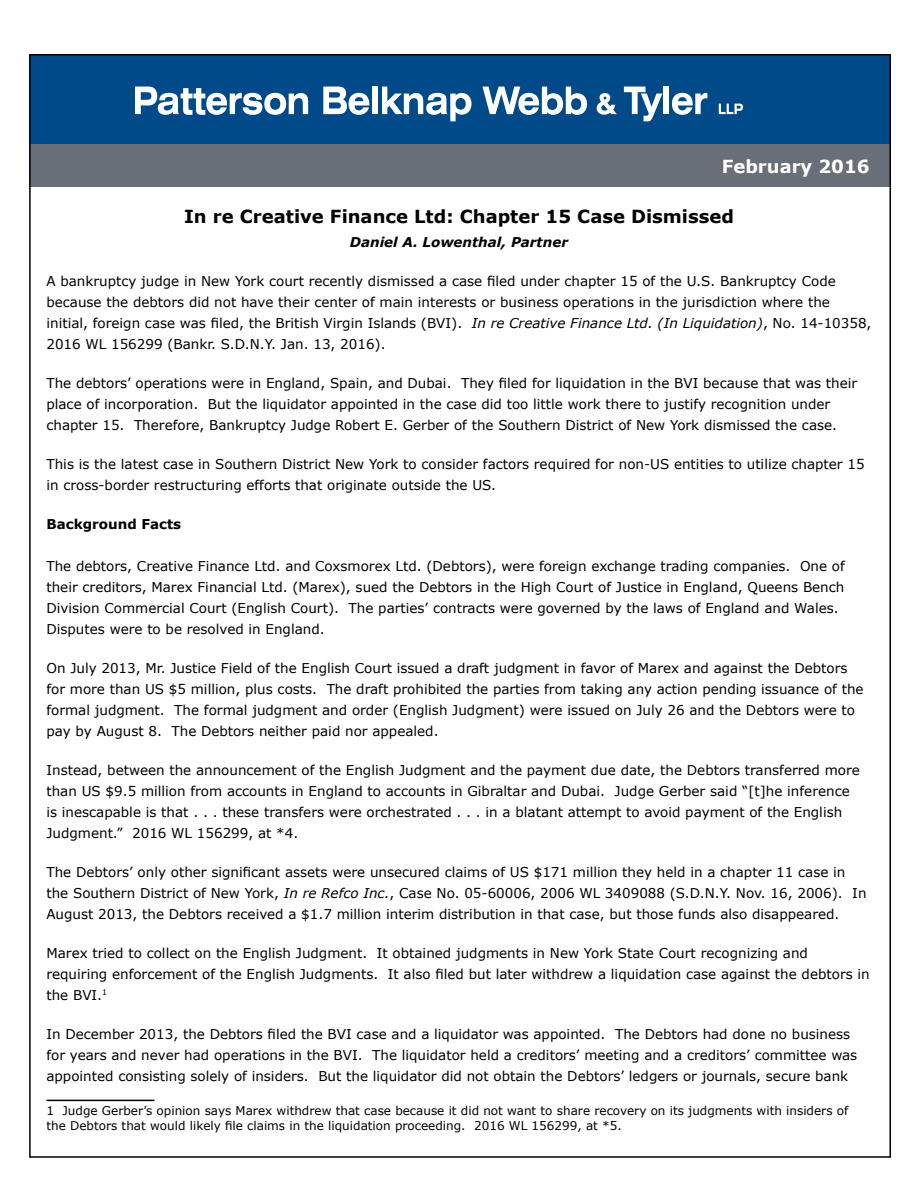
<style>
.page{position:relative;width:918px;height:1188px;background:#fff}
.page>*{position:absolute;margin:0;border:0;box-sizing:border-box;transform-origin:0 0}
.t1{font:700 18px "Verdana";color:#000}
.t2{font:700 18px "Verdana";color:#fff}
.t3{font:13.5px/21px "Verdana";color:#000}
.t4{font:italic 700 13.5px "Verdana";color:#000}
.t5{font:700 13.5px "Verdana";color:#000}
.t6{font:12px/15px "Verdana";color:#000}
.s1{font-style:italic}
</style>
<div class="page">
<div style="left:29px;top:54px;width:862px;height:106px;background:#004a8a"></div>
<div style="left:29px;top:145px;width:862px;height:42px;background:#696f78"></div>
<svg style="left:135px;top:87px;width:173px;height:28px"></svg>
<svg style="left:323px;top:87px;width:46px;height:28px"></svg>
<div style="left:372px;top:87px;width:6px;height:27px;background:#fff"></div>
<svg style="left:382px;top:87px;width:90px;height:34px"></svg>
<svg style="left:482px;top:87px;width:105px;height:28px"></svg>
<svg style="left:597px;top:93px;width:20px;height:22px"></svg>
<svg style="left:624px;top:87px;width:38px;height:34px"></svg>
<div style="left:664px;top:87px;width:5px;height:27px;background:#fff"></div>
<svg style="left:672px;top:93px;width:35px;height:22px"></svg>
<svg style="left:719px;top:104px;width:24px;height:10px"></svg>
<hr style="left:46px;top:1100px;width:108px;height:1px;background:#000">
<h1 class="t2" style="left:722px;top:154px;width:150px">February 2016</h1>
<h1 class="t1" style="left:184px;top:203px;width:551px">In re Creative Finance Ltd: Chapter 15 Case Dismissed</h1>
<p class="t4" style="left:350px;top:232px;width:220px">Daniel A. Lowenthal, Partner</p>
<p class="t3" style="left:46px;top:270px;width:827px">A bankruptcy judge in New York court recently dismissed a case filed under chapter 15 of the U.S. Bankruptcy Code because the debtors did not have their center of main interests or business operations in the jurisdiction where the initial, foreign case was filed, the British Virgin Islands (BVI). <span class="s1">In re Creative Finance Ltd. (In Liquidation)</span>, No. 14-10358, 2016 WL 156299 (Bankr. S.D.N.Y. Jan. 13, 2016).</p>
<p class="t3" style="left:46px;top:372px;width:812px">The debtors’ operations were in England, Spain, and Dubai. They filed for liquidation in the BVI because that was their place of incorporation. But the liquidator appointed in the case did too little work there to justify recognition under chapter 15. Therefore, Bankruptcy Judge Robert E. Gerber of the Southern District of New York dismissed the case.</p>
<p class="t3" style="left:46px;top:453px;width:820px">This is the latest case in Southern District New York to consider factors required for non-US entities to utilize chapter 15 in cross-border restructuring efforts that originate outside the US.</p>
<p class="t5" style="left:46px;top:515px;width:136px">Background Facts</p>
<p class="t3" style="left:46px;top:555px;width:800px">The debtors, Creative Finance Ltd. and Coxsmorex Ltd. (Debtors), were foreign exchange trading companies. One of their creditors, Marex Financial Ltd. (Marex), sued the Debtors in the High Court of Justice in England, Queens Bench Division Commercial Court (English Court). The parties’ contracts were governed by the laws of England and Wales.<br>Disputes were to be resolved in England.</p>
<p class="t3" style="left:46px;top:657px;width:819px">On July 2013, Mr. Justice Field of the English Court issued a draft judgment in favor of Marex and against the Debtors for more than US $5 million, plus costs. The draft prohibited the parties from taking any action pending issuance of the formal judgment. The formal judgment and order (English Judgment) were issued on July 26 and the Debtors were to pay by August 8. The Debtors neither paid nor appealed.</p>
<p class="t3" style="left:46px;top:760px;width:815px">Instead, between the announcement of the English Judgment and the payment due date, the Debtors transferred more than US $9.5 million from accounts in England to accounts in Gibraltar and Dubai. Judge Gerber said “[t]he inference is inescapable is that . . . these transfers were orchestrated . . . in a blatant attempt to avoid payment of the English Judgment.” 2016 WL 156299, at *4.</p>
<p class="t3" style="left:46px;top:862px;width:822px">The Debtors’ only other significant assets were unsecured claims of US $171 million they held in a chapter 11 case in the Southern District of New York, <span class="s1">In re Refco Inc.</span>, Case No. 05-60006, 2006 WL 3409088 (S.D.N.Y. Nov. 16, 2006). In<br>August 2013, the Debtors received a $1.7 million interim distribution in that case, but those funds also disappeared.</p>
<p class="t3" style="left:46px;top:943px;width:825px">Marex tried to collect on the English Judgment. It obtained judgments in New York State Court recognizing and requiring enforcement of the English Judgments. It also filed but later withdrew a liquidation case against the debtors in the BVI.<sup>1</sup></p>
<p class="t3" style="left:46px;top:1023px;width:812px">In December 2013, the Debtors filed the BVI case and a liquidator was appointed. The Debtors had done no business for years and never had operations in the BVI. The liquidator held a creditors’ meeting and a creditors’ committee was appointed consisting solely of insiders. But the liquidator did not obtain the Debtors’ ledgers or journals, secure bank</p>
<p class="t6" style="left:46px;top:1103px;width:803px">1 Judge Gerber’s opinion says Marex withdrew that case because it did not want to share recovery on its judgments with insiders of the Debtors that would likely file claims in the liquidation proceeding. 2016 WL 156299, at *5.</p>
</div>
